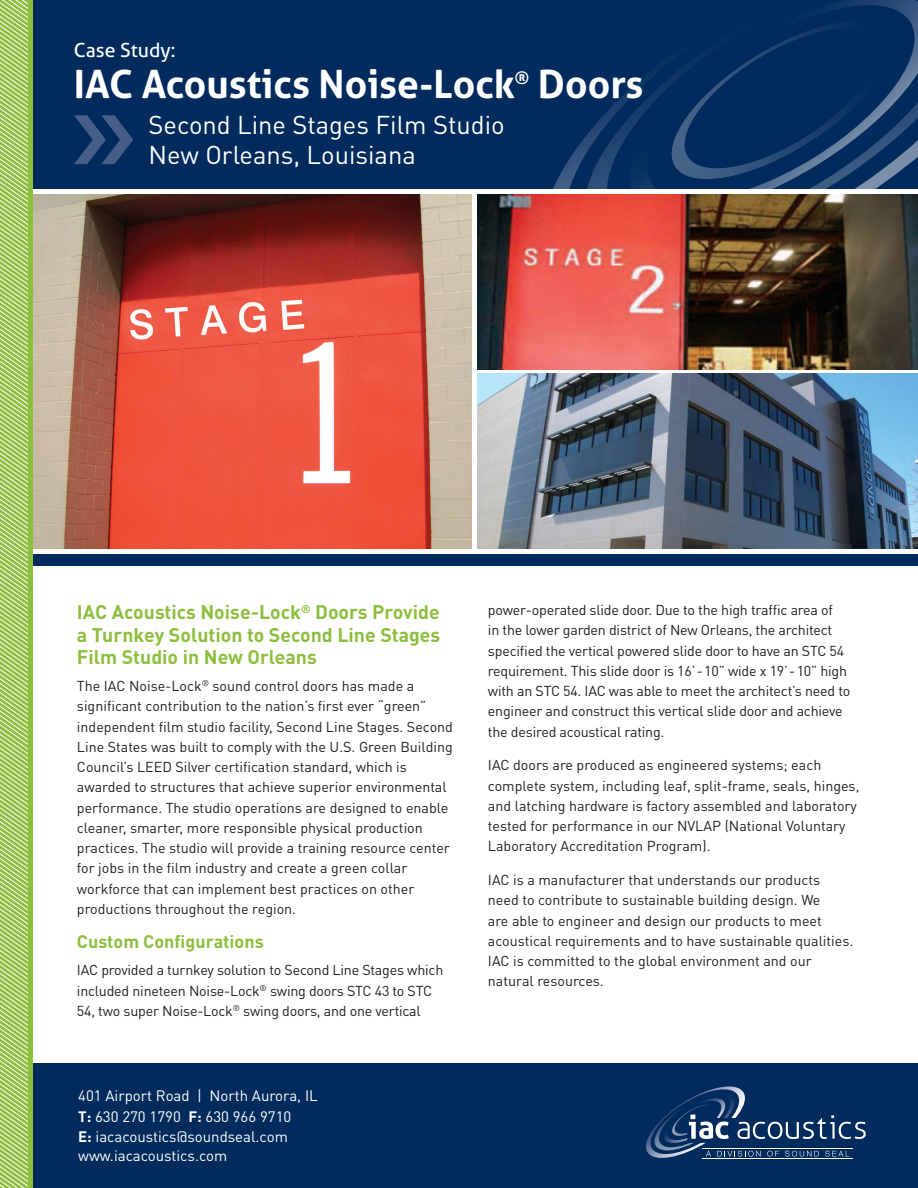
<style>
.page{position:relative;width:918px;height:1188px;background:#fff}
.page>*{position:absolute;margin:0;border:0;box-sizing:border-box;transform-origin:0 0}
.t1{font:700 39px "Aller";color:#fff}
.t2{font:25.5px "DIN Pro";color:#fff}
.t3{font:700 19.5px "DIN Pro";color:#8dbe3e}
.t4{font:19.5px "Aller";color:#fff}
.t5{font:700 18px "DIN Pro";color:#8dbe3e}
.t6{font:700 17.55px "Aller";color:#fff}
.t7{font:15px "DIN Pro";color:#fff}
.t8{font:14.25px/20.2px "DIN Pro";color:#231f20}
.s1{font-weight:700}
</style>
<div class="page">
<div style="left:0;top:554px;width:918px;height:12px;background:#002b5c"></div>
<img style="left:32px;top:193px;width:440px;height:357px">
<img style="left:477px;top:194px;width:441px;height:175px">
<img style="left:477px;top:374px;width:441px;height:175px">
<div style="left:0;top:1063px;width:918px;height:125px;background:#002b5c"></div>
<div style="left:1px;top:0;width:917px;height:189px;background:#002b5c"></div>
<svg style="left:646px;top:1086px;width:220px;height:73px"></svg>
<svg style="left:553px;top:138px;width:32px;height:51px"></svg>
<svg style="left:585px;top:89px;width:45px;height:100px"></svg>
<svg style="left:630px;top:0;width:288px;height:189px"></svg>
<svg style="left:672px;top:21px;width:219px;height:158px"></svg>
<svg style="left:74px;top:115px;width:59px;height:49px"></svg>
<div style="left:0;top:0;width:32px;height:1188px;background:#8dbe3e"></div>
<svg style="left:0;top:0;width:28px;height:1188px"></svg>
<p class="t4" style="left:74px;top:38px;width:103px">Case Study:</p>
<p class="t1" style="left:74px;top:60px;width:442px">IAC Acoustics Noise-Lock</p>
<p class="t6" style="left:515px;top:67px;width:16px">®</p>
<p class="t1" style="left:538px;top:60px;width:107px">Doors</p>
<p class="t2" style="left:148px;top:107px;width:358px">Second Line Stages Film Studio</p>
<p class="t2" style="left:148px;top:137px;width:269px">New Orleans, Louisiana</p>
<p class="t3" style="left:77px;top:599px;width:364px">IAC Acoustics Noise-Lock<sup>®</sup> Doors Provide</p>
<p class="t3" style="left:77px;top:621px;width:365px">a Turnkey Solution to Second Line Stages</p>
<p class="t3" style="left:77px;top:644px;width:241px">Film Studio in New Orleans</p>
<p class="t8" style="left:77px;top:675px;width:351px">The IAC Noise-Lock<sup>®</sup> sound control doors has made a significant contribution to the nation’s first ever “green”</p>
<p class="t8" style="left:77px;top:716px;width:378px">independent film studio facility, Second Line Stages. Second Line States was built to comply with the U.S. Green Building Council’s LEED Silver certification standard, which is awarded to structures that achieve superior environmental performance. The studio operations are designed to enable cleaner, smarter, more responsible physical production practices. The studio will provide a training resource center for jobs in the film industry and create a green collar workforce that can implement best practices on other productions throughout the region.</p>
<p class="t5" style="left:77px;top:930px;width:188px">Custom Configurations</p>
<p class="t8" style="left:77px;top:960px;width:368px">IAC provided a turnkey solution to Second Line Stages which included nineteen Noise-Lock<sup>®</sup> swing doors STC 43 to STC<br>54, two super Noise-Lock<sup>®</sup> swing doors, and one vertical</p>
<p class="t7" style="left:78px;top:1086px;width:241px">401 Airport Road | North Aurora, IL</p>
<p class="t7" style="left:78px;top:1107px;width:215px"><span class="s1">T:</span> 630 270 1790 <span class="s1">F:</span> 630 966 9710</p>
<p class="t7" style="left:78px;top:1126px;width:211px"><span class="s1">E:</span> iacacoustics@soundseal.com</p>
<p class="t7" style="left:78px;top:1146px;width:151px">www.iacacoustics.com</p>
<p class="t8" style="left:488px;top:599px;width:364px">power-operated slide door. Due to the high traffic area of<br>in the lower garden district of New Orleans, the architect specified the vertical powered slide door to have an STC 54 requirement. This slide door is 16’-10” wide x 19’-10” high with an STC 54. IAC was able to meet the architect’s need to engineer and construct this vertical slide door and achieve the desired acoustical rating.</p>
<p class="t8" style="left:488px;top:755px;width:373px">IAC doors are produced as engineered systems; each complete system, including leaf, split-frame, seals, hinges, and latching hardware is factory assembled and laboratory tested for performance in our NVLAP (National Voluntary Laboratory Accreditation Program).</p>
<p class="t8" style="left:488px;top:869px;width:367px">IAC is a manufacturer that understands our products need to contribute to sustainable building design. We<br>are able to engineer and design our products to meet acoustical requirements and to have sustainable qualities.<br>IAC is committed to the global environment and our natural resources.</p>
</div>
